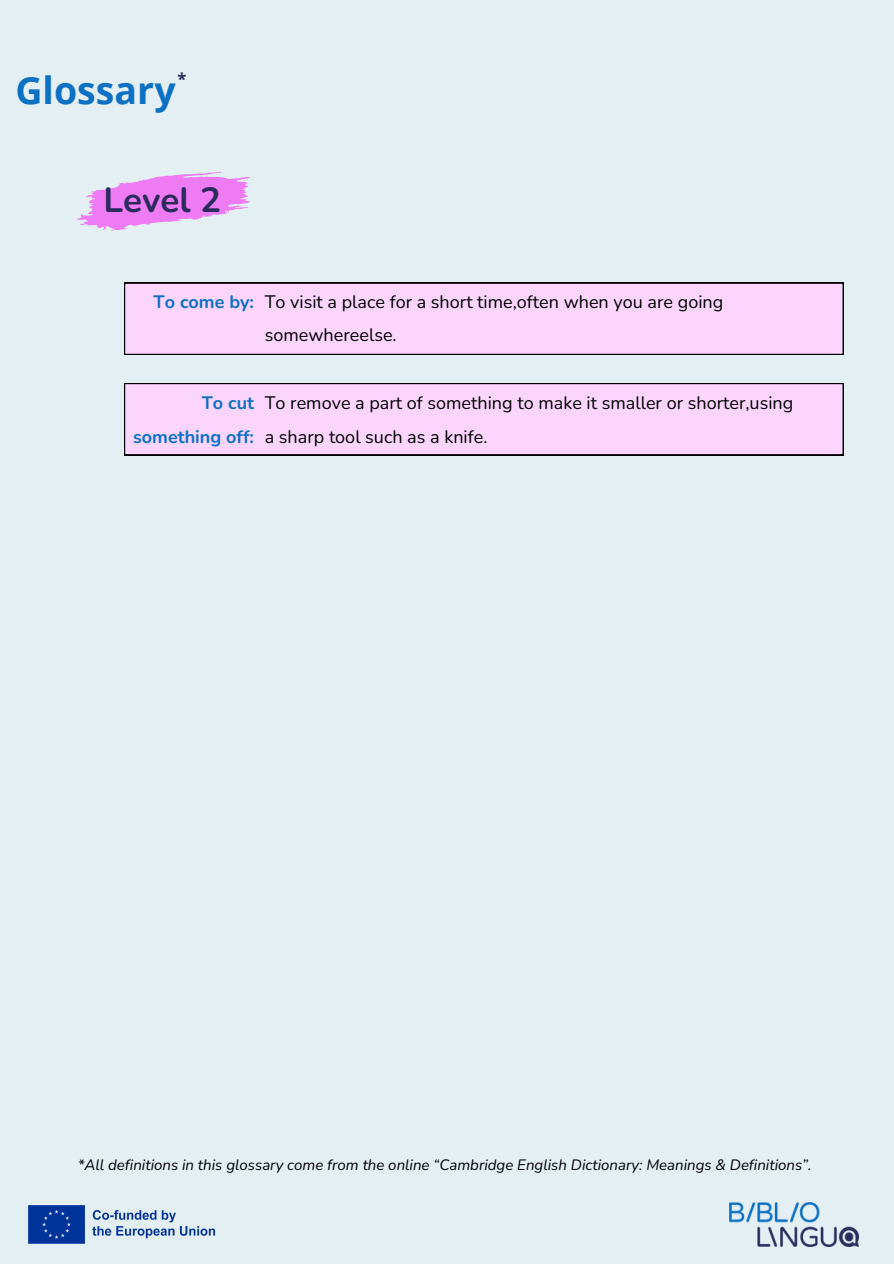
<style>
.page{position:relative;width:894px;height:1264px;background:#fff}
.page>*{position:absolute;margin:0;border:0;box-sizing:border-box;transform-origin:0 0}
.t1{font:700 37.5px "Open Sans";color:#0c71c3}
.t2{font:700 34.95px "Nunito";color:#2a2b5c}
.t3{font:18px/33.8px "Nunito";color:#000}
.t4{font:700 18px/33.8px "Nunito";color:#0c71c3;text-align:right}
.t5{font:700 16.5px "Open Sans";color:#2a2b5c}
.t6{font:italic 15px "Nunito";color:#000}
</style>
<div class="page">
<div style="left:0;top:0;width:893px;height:1263px;background:#e4eff4"></div>
<svg style="left:76px;top:172px;width:174px;height:58px"></svg>
<div style="left:124px;top:283px;width:719px;height:72px;background:#fbd5fd"></div>
<div style="left:124px;top:383px;width:719px;height:72px;background:#fbd5fd"></div>
<img style="left:28px;top:1205px;width:188px;height:39px">
<img style="left:729px;top:1202px;width:128px;height:44px">
<h2 class="t5" style="left:177px;top:68px;width:10px">*</h2>
<p class="t1" style="left:15px;top:64px;width:162px">Glossary</p>
<h1 class="t2" style="left:104px;top:176px;width:119px">Level 2</h1>
<p class="t4" style="left:153px;top:285px;width:102px">To come by:</p>
<h3 class="t3" style="left:265px;top:285px;width:460px">To visit a place for a short time,often when you are going somewhereelse.</h3>
<h1 class="t4" style="left:133px;top:386px;width:122px">To cut something off:</h1>
<h3 class="t3" style="left:265px;top:386px;width:530px">To remove a part of something to make it smaller or shorter,using a sharp tool such as a knife.</h3>
<h2 class="t6" style="left:78px;top:1154px;width:735px">*All definitions in this glossary come from the online “Cambridge English Dictionary: Meanings &amp; Definitions”.</h2>
</div>
